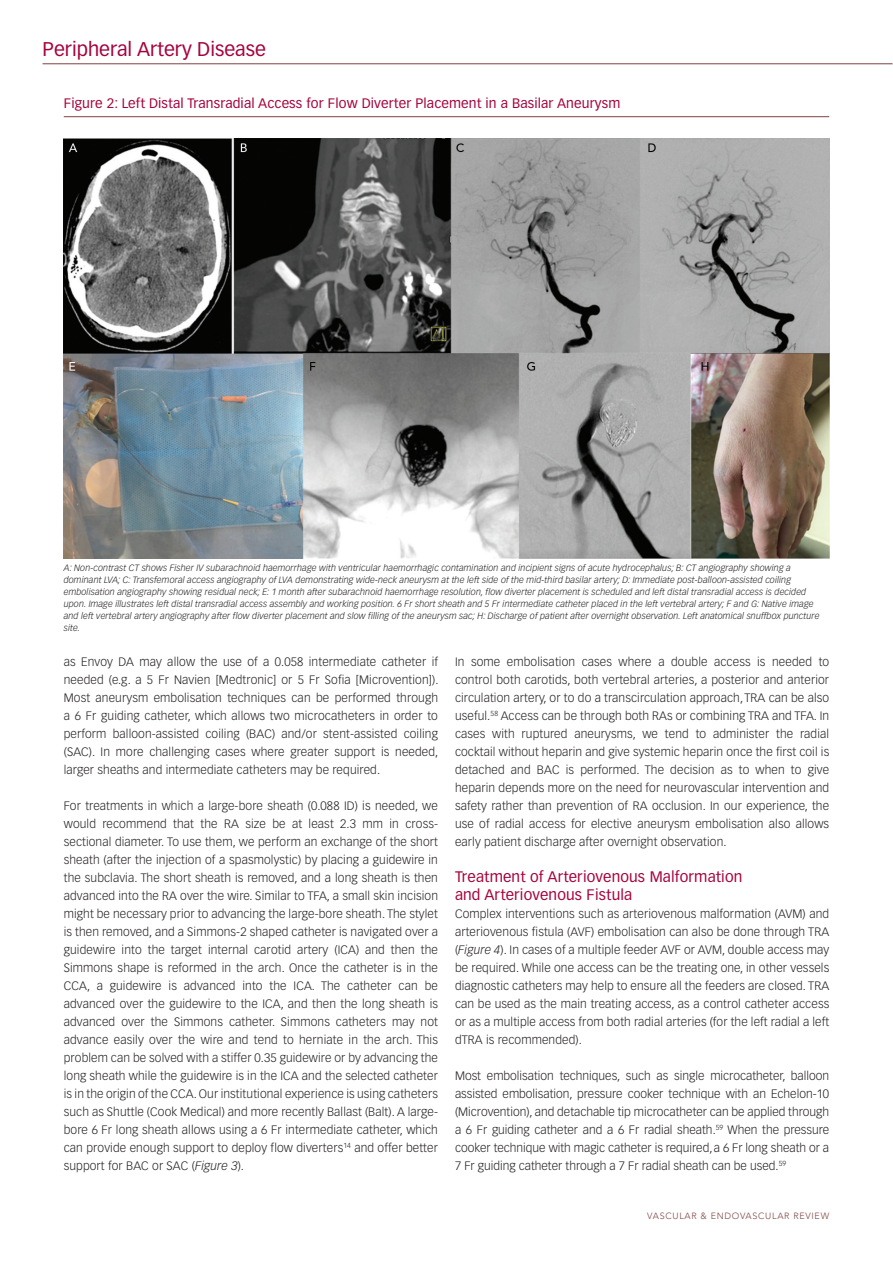
<style>
.page{position:relative;width:893px;height:1263px;background:#fff}
.page>*{position:absolute;margin:0;border:0;box-sizing:border-box;transform-origin:0 0}
.t1{font:19.5px "Vectora LT Std";color:#a7023c}
._09b_HEADING_B{font:15px/18px "Vectora LT Std";letter-spacing:.01em;color:#a7023c}
._11_FIG-TABLE_HEADIN{font:13.5px "Vectora LT Std";letter-spacing:.01em;color:#a7023c}
._10_BODY_TEXT{font:300 12px/18px "Vectora LT Std";letter-spacing:.01em;color:#231f20;text-align:justify}
._11a_CAPTION_FIG-TAB{font:italic 300 9px/12px "Vectora LT Std";letter-spacing:.01em;color:#231f20}
.t2{font:300 9px "Avenir LT Std";letter-spacing:.08em;color:#804144}
.s1{font-style:italic}
</style>
<div class="page">
<hr style="left:43px;top:64px;width:849px;height:1px;background:#804144">
<hr style="left:64px;top:116px;width:765px;height:1px;background:#804144">
<img style="left:64px;top:139px;width:765px;height:420px">
<h1 class="t1" style="left:43px;top:38px;width:225px">Peripheral Artery Disease</h1>
<p class="_11_FIG-TABLE_HEADIN" style="left:64px;top:95px;width:558px">Figure 2: Left Distal Transradial Access for Flow Diverter Placement in a Basilar Aneurysm</p>
<p class="_11a_CAPTION_FIG-TAB" style="left:64px;top:562px;width:757px">A: Non-contrast CT shows Fisher IV subarachnoid haemorrhage with ventricular haemorrhagic contamination and incipient signs of acute hydrocephalus; B: CT angiography showing a dominant LVA; C: Transfemoral access angiography of LVA demonstrating wide-neck aneurysm at the left side of the mid-third basilar artery; D: Immediate post-balloon-assisted coiling embolisation angiography showing residual neck; E: 1 month after subarachnoid haemorrhage resolution, flow diverter placement is scheduled and left distal transradial access is decided upon. Image illustrates left distal transradial access assembly and working position. 6 Fr short sheath and 5 Fr intermediate catheter placed in the left vertebral artery; F and G: Native image and left vertebral artery angiography after flow diverter placement and slow filling of the aneurysm sac; H: Discharge of patient after overnight observation. Left anatomical snuffbox puncture site.</p>
<p class="_10_BODY_TEXT" style="left:64px;top:653px;width:376px">as Envoy DA may allow the use of a 0.058 intermediate catheter if needed (e.g. a 5 Fr Navien [Medtronic] or 5 Fr Sofia [Microvention]).<br>Most aneurysm embolisation techniques can be performed through a 6 Fr guiding catheter, which allows two microcatheters in order to perform balloon-assisted coiling (BAC) and/or stent-assisted coiling (SAC). In more challenging cases where greater support is needed, larger sheaths and intermediate catheters may be required.</p>
<p class="_10_BODY_TEXT" style="left:64px;top:797px;width:376px">For treatments in which a large-bore sheath (0.088 ID) is needed, we would recommend that the RA size be at least 2.3 mm in cross&shy;sectional diameter. To use them, we perform an exchange of the short sheath (after the injection of a spasmolystic) by placing a guidewire in the subclavia. The short sheath is removed, and a long sheath is then advanced into the RA over the wire. Similar to TFA, a small skin incision might be necessary prior to advancing the large-bore sheath. The stylet is then removed, and a Simmons-2 shaped catheter is navigated over a guidewire into the target internal carotid artery (ICA) and then the Simmons shape is reformed in the arch. Once the catheter is in the CCA, a guidewire is advanced into the ICA. The catheter can be advanced over the guidewire to the ICA, and then the long sheath is advanced over the Simmons catheter. Simmons catheters may not advance easily over the wire and tend to herniate in the arch. This problem can be solved with a stiffer 0.35 guidewire or by advancing the long sheath while the guidewire is in the ICA and the selected catheter is in the origin of the CCA. Our institutional experience is using catheters such as Shuttle (Cook Medical) and more recently Ballast (Balt). A large&shy;bore 6 Fr long sheath allows using a 6 Fr intermediate catheter, which can provide enough support to deploy flow diverters<sup>14</sup> and offer better support for BAC or SAC (<span class="s1">Figure 3</span>).</p>
<p class="_10_BODY_TEXT" style="left:455px;top:653px;width:376px">In some embolisation cases where a double access is needed to control both carotids, both vertebral arteries, a posterior and anterior circulation artery, or to do a transcirculation approach,TRA can be also useful.<sup>58</sup> Access can be through both RAs or combining TRA and TFA. In cases with ruptured aneurysms, we tend to administer the radial cocktail without heparin and give systemic heparin once the first coil is detached and BAC is performed. The decision as to when to give heparin depends more on the need for neurovascular intervention and safety rather than prevention of RA occlusion. In our experience, the use of radial access for elective aneurysm embolisation also allows early patient discharge after overnight observation.</p>
<p class="_09b_HEADING_B" style="left:455px;top:868px;width:289px">Treatment of Arteriovenous Malformation and Arteriovenous Fistula</p>
<p class="_10_BODY_TEXT" style="left:455px;top:905px;width:376px">Complex interventions such as arteriovenous malformation (AVM) and arteriovenous fistula (AVF) embolisation can also be done through TRA (<span class="s1">Figure 4</span>). In cases of a multiple feeder AVF or AVM, double access may be required. While one access can be the treating one, in other vessels diagnostic catheters may help to ensure all the feeders are closed. TRA can be used as the main treating access, as a control catheter access or as a multiple access from both radial arteries (for the left radial a left dTRA is recommended).</p>
<p class="_10_BODY_TEXT" style="left:455px;top:1067px;width:376px">Most embolisation techniques, such as single microcatheter, balloon assisted embolisation, pressure cooker technique with an Echelon-10 (Microvention), and detachable tip microcatheter can be applied through a 6 Fr guiding catheter and a 6 Fr radial sheath.<sup>59</sup> When the pressure cooker technique with magic catheter is required,a 6 Fr long sheath or a 7 Fr guiding catheter through a 7 Fr radial sheath can be used.<sup>59</sup></p>
<p class="t2" style="left:647px;top:1210px;width:183px">VASCULAR &amp; ENDOVASCULAR REVIEW</p>
</div>
